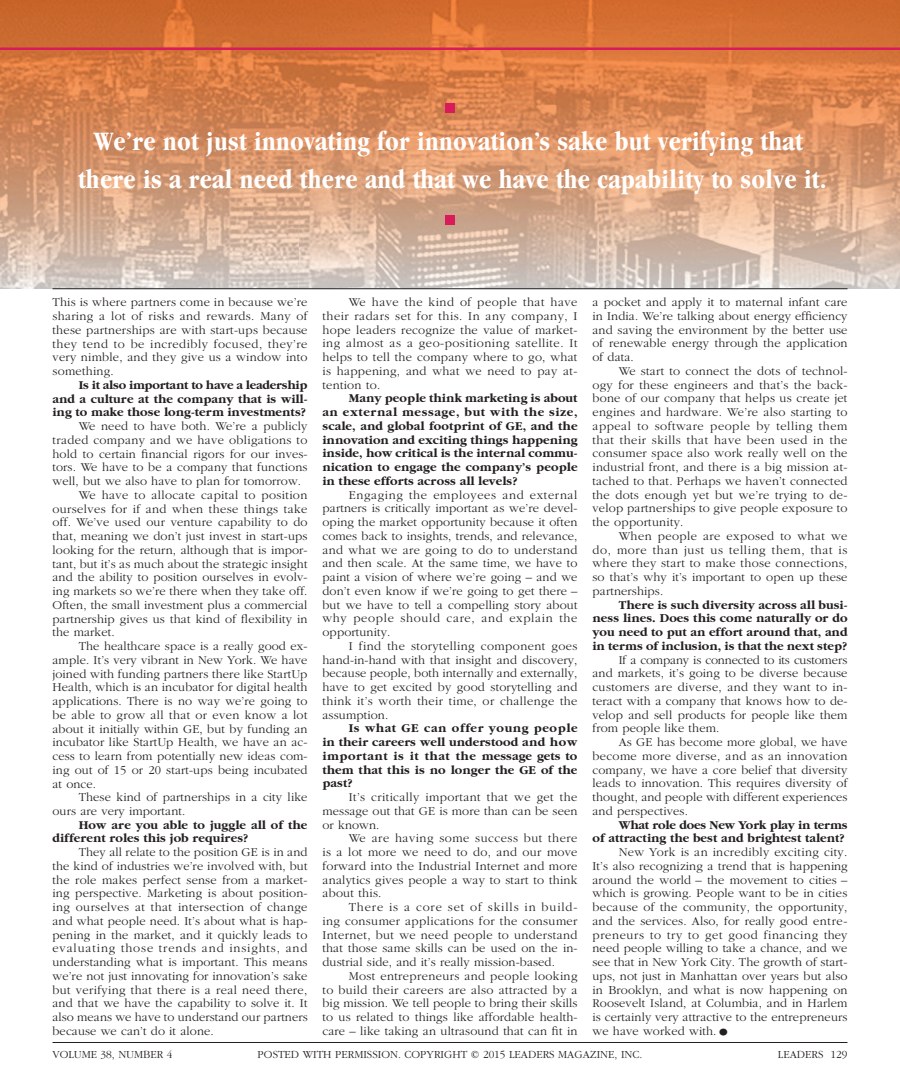
<style>
.page{position:relative;width:900px;height:1080px;background:#fff}
.page>*{position:absolute;margin:0;border:0;box-sizing:border-box;transform-origin:0 0}
.t1{font:700 condensed 27.5px/37.5px "Garamond";letter-spacing:.01em;color:#fff;text-align:center}
.t2{font:300 12.5px/13.8px "Garamond";letter-spacing:.01em;color:#231f20;text-align:justify}
.t3{font:700 12.5px/13.8px "Garamond";letter-spacing:.01em;color:#231f20;text-align:justify}
.t4{font:300 12.5px "Garamond";letter-spacing:.03em;color:#231f20}
.t5{font:300 11.25px "Garamond";color:#231f20}
.s1{font-size:22.5px}
</style>
<div class="page">
<img style="left:0;top:0;width:900px;height:289px">
<hr style="left:0;top:48px;width:900px;height:2px;background:#d91a5b">
<div style="left:445px;top:103px;width:10px;height:10px;background:#d91a5b"></div>
<div style="left:445px;top:215px;width:10px;height:10px;background:#d91a5b"></div>
<hr style="left:52px;top:288px;width:796px;height:1px;background:#231f20">
<hr style="left:52px;top:1042px;width:796px;height:1px;background:#231f20">
<h1 class="t1" style="left:78px;top:123px;width:750px">We’re not just innovating for innovation’s sake but verifying that there is a real need there and that we have the capability to solve it.</h1>
<p class="t2" style="left:52px;top:296px;width:257px">This is where partners come in because we’re sharing a lot of risks and rewards. Many of these partnerships are with start-ups because they tend to be incredibly focused, they’re very nimble, and they give us a window into something.</p>
<p class="t3" style="left:52px;top:378px;width:257px;text-indent:26px">Is it also important to have a leadership and a culture at the company that is will&shy;ing to make those long-term investments?</p>
<p class="t2" style="left:79px;top:419px;width:230px">We need to have both. We’re a publicly</p>
<p class="t4" style="left:52px;top:433px;width:257px">traded company and we have obligations to</p>
<p class="t2" style="left:52px;top:447px;width:257px">hold to certain financial rigors for our inves-</p>
<p class="t2" style="left:52px;top:461px;width:257px">tors. We have to be a company that functions</p>
<p class="t2" style="left:52px;top:474px;width:250px">well, but we also have to plan for tomorrow.</p>
<p class="t4" style="left:79px;top:488px;width:230px">We have to allocate capital to position</p>
<p class="t4" style="left:52px;top:502px;width:257px">ourselves for if and when these things take</p>
<p class="t2" style="left:52px;top:516px;width:257px">off. We’ve used our venture capability to do</p>
<p class="t2" style="left:52px;top:529px;width:257px">that, meaning we don’t just invest in start-ups</p>
<p class="t2" style="left:52px;top:543px;width:257px">looking for the return, although that is impor-</p>
<p class="t2" style="left:52px;top:557px;width:257px">tant, but it’s as much about the strategic insight</p>
<p class="t2" style="left:52px;top:571px;width:257px">and the ability to position ourselves in evolv-</p>
<p class="t2" style="left:52px;top:584px;width:257px">ing markets so we’re there when they take off.</p>
<p class="t2" style="left:52px;top:598px;width:257px">Often, the small investment plus a commercial</p>
<p class="t2" style="left:52px;top:612px;width:257px">partnership gives us that kind of flexibility in</p>
<p class="t2" style="left:52px;top:626px;width:64px">the market.</p>
<p class="t2" style="left:79px;top:639px;width:230px">The healthcare space is a really good ex-</p>
<p class="t2" style="left:52px;top:653px;width:257px">ample. It’s very vibrant in New York. We have</p>
<p class="t2" style="left:52px;top:667px;width:257px">joined with funding partners there like StartUp</p>
<p class="t2" style="left:52px;top:681px;width:257px">Health, which is an incubator for digital health</p>
<p class="t2" style="left:52px;top:694px;width:257px">applications. There is no way we’re going to</p>
<p class="t4" style="left:52px;top:708px;width:257px">be able to grow all that or even know a lot</p>
<p class="t2" style="left:52px;top:722px;width:257px">about it initially within GE, but by funding an</p>
<p class="t2" style="left:52px;top:736px;width:257px">incubator like StartUp Health, we have an ac-</p>
<p class="t2" style="left:52px;top:749px;width:257px">cess to learn from potentially new ideas com-</p>
<p class="t2" style="left:52px;top:763px;width:257px">ing out of 15 or 20 start-ups being incubated</p>
<p class="t2" style="left:52px;top:777px;width:45px">at once.</p>
<p class="t2" style="left:79px;top:791px;width:230px">These kind of partnerships in a city like</p>
<p class="t2" style="left:52px;top:804px;width:134px">ours are very important.</p>
<p class="t3" style="left:52px;top:818px;width:256px;text-indent:26px">How are you able to juggle all of the different roles this job requires?</p>
<p class="t2" style="left:52px;top:846px;width:257px;text-indent:26px">They all relate to the position GE is in and the kind of industries we’re involved with, but the role makes perfect sense from a market&shy;ing perspective. Marketing is about position&shy;ing ourselves at that intersection of change and what people need. It’s about what is hap&shy;pening in the market, and it quickly leads to evaluating those trends and insights, and understanding what is important. This means we’re not just innovating for innovation’s sake but verifying that there is a real need there, and that we have the capability to solve it. It also means we have to understand our partners because we can’t do it alone.</p>
<p class="t2" style="left:322px;top:296px;width:257px;text-indent:26px">We have the kind of people that have their radars set for this. In any company, I hope leaders recognize the value of market&shy;ing almost as a geo-positioning satellite. It helps to tell the company where to go, what is happening, and what we need to pay at&shy;tention to.</p>
<p class="t3" style="left:322px;top:392px;width:257px;text-indent:26px">Many people think marketing is about an external message, but with the size, scale, and global footprint of GE, and the innovation and exciting things happening inside, how critical is the internal commu&shy;nication to engage the company’s people in these efforts across all levels?</p>
<p class="t2" style="left:322px;top:488px;width:257px;text-indent:26px">Engaging the employees and external partners is critically important as we’re devel&shy;oping the market opportunity because it often comes back to insights, trends, and relevance, and what we are going to do to understand and then scale. At the same time, we have to paint a vision of where we’re going – and we don’t even know if we’re going to get there – but we have to tell a compelling story about why people should care, and explain the opportunity.</p>
<p class="t2" style="left:322px;top:639px;width:257px;text-indent:26px">I find the storytelling component goes hand-in-hand with that insight and discovery, because people, both internally and externally, have to get excited by good storytelling and think it’s worth their time, or challenge the assumption.</p>
<p class="t3" style="left:322px;top:722px;width:257px;text-indent:26px">Is what GE can offer young people in their careers well understood and how important is it that the message gets to them that this is no longer the GE of the past?</p>
<p class="t2" style="left:322px;top:791px;width:257px;text-indent:26px">It’s critically important that we get the message out that GE is more than can be seen or known.</p>
<p class="t2" style="left:322px;top:832px;width:257px;text-indent:26px">We are having some success but there is a lot more we need to do, and our move forward into the Industrial Internet and more analytics gives people a way to start to think about this.</p>
<p class="t2" style="left:322px;top:901px;width:257px;text-indent:26px">There is a core set of skills in build&shy;ing consumer applications for the consumer Internet, but we need people to understand that those same skills can be used on the in&shy;dustrial side, and it’s really mission-based.</p>
<p class="t2" style="left:322px;top:969px;width:257px;text-indent:26px">Most entrepreneurs and people looking to build their careers are also attracted by a big mission. We tell people to bring their skills to us related to things like affordable health&shy;care – like taking an ultrasound that can fit in</p>
<p class="t2" style="left:592px;top:296px;width:257px">a pocket and apply it to maternal infant care in India. We’re talking about energy efficiency and saving the environment by the better use of renewable energy through the application of data.</p>
<p class="t2" style="left:592px;top:364px;width:257px;text-indent:26px">We start to connect the dots of technol&shy;ogy for these engineers and that’s the back&shy;bone of our company that helps us create jet engines and hardware. We’re also starting to appeal to software people by telling them that their skills that have been used in the consumer space also work really well on the industrial front, and there is a big mission at&shy;tached to that. Perhaps we haven’t connected the dots enough yet but we’re trying to de&shy;velop partnerships to give people exposure to the opportunity.</p>
<p class="t2" style="left:592px;top:529px;width:257px;text-indent:26px">When people are exposed to what we do, more than just us telling them, that is where they start to make those connections, so that’s why it’s important to open up these partnerships.</p>
<p class="t3" style="left:592px;top:598px;width:257px;text-indent:26px">There is such diversity across all busi&shy;ness lines. Does this come naturally or do you need to put an effort around that, and in terms of inclusion, is that the next step?</p>
<p class="t2" style="left:592px;top:653px;width:257px;text-indent:26px">If a company is connected to its customers and markets, it’s going to be diverse because customers are diverse, and they want to in&shy;teract with a company that knows how to de&shy;velop and sell products for people like them from people like them.</p>
<p class="t2" style="left:592px;top:736px;width:257px;text-indent:26px">As GE has become more global, we have become more diverse, and as an innovation company, we have a core belief that diversity leads to innovation. This requires diversity of thought, and people with different experiences and perspectives.</p>
<p class="t3" style="left:592px;top:818px;width:257px;text-align:right">What role does New York play in terms<br>of attracting the best and brightest talent?</p>
<p class="t2" style="left:592px;top:846px;width:257px;text-indent:26px">New York is an incredibly exciting city.<br>It’s also recognizing a trend that is happening around the world – the movement to cities – which is growing. People want to be in cities because of the community, the opportunity, and the services. Also, for really good entre&shy;preneurs to try to get good financing they need people willing to take a chance, and we see that in New York City. The growth of start&shy;ups, not just in Manhattan over years but also in Brooklyn, and what is now happening on Roosevelt Island, at Columbia, and in Harlem is certainly very attractive to the entrepreneurs we have worked with.<span class="s1">•</span></p>
<p class="t5" style="left:52px;top:1048px;width:121px">VOLUME 38, NUMBER 4</p>
<p class="t5" style="left:258px;top:1048px;width:386px">POSTED WITH PERMISSION. COPYRIGHT © 2015 LEADERS MAGAZINE, INC.</p>
<p class="t5" style="left:778px;top:1048px;width:71px">LEADERS 129</p>
</div>
